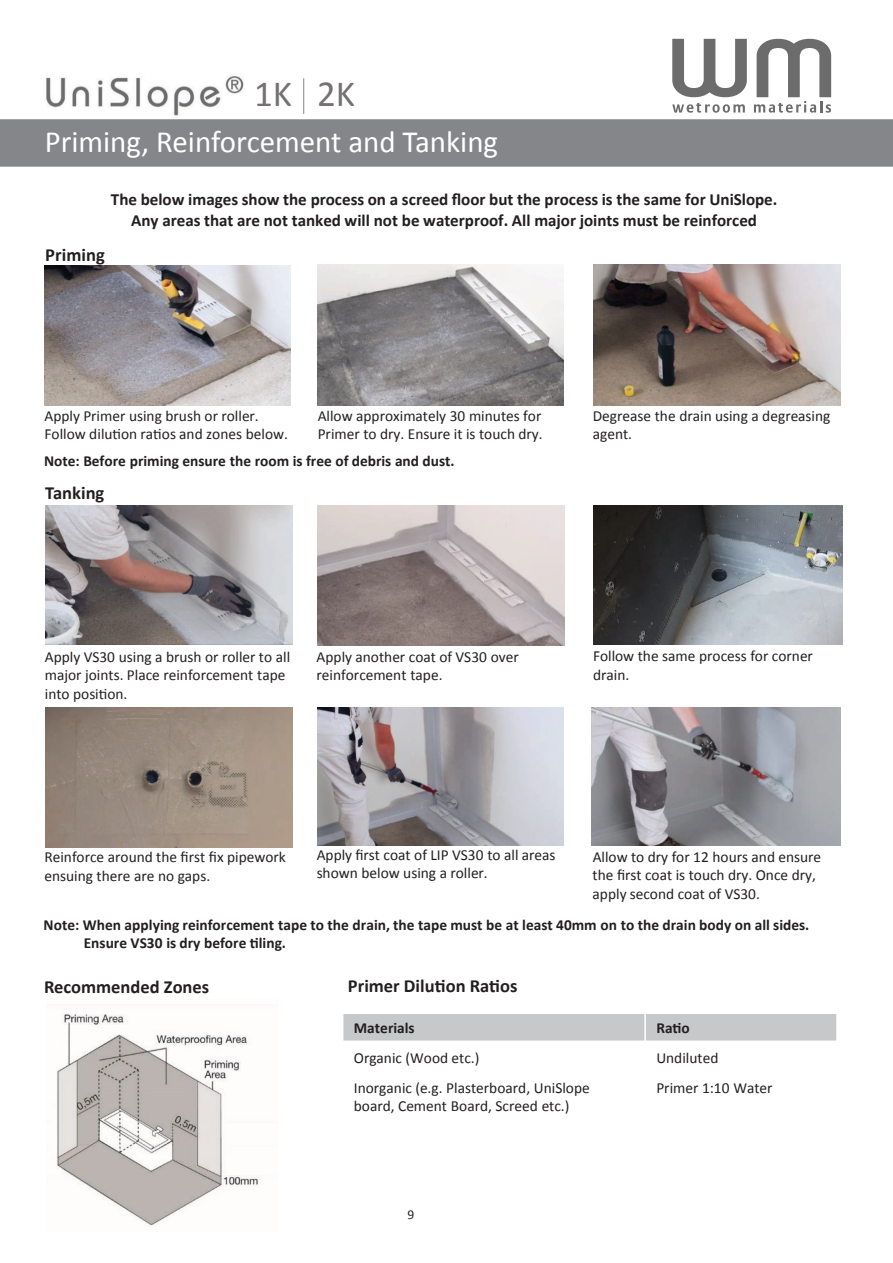
<style>
.page{position:relative;width:893px;height:1263px;background:#fff}
.page>*{position:absolute;margin:0;border:0;box-sizing:border-box;transform-origin:0 0}
.t1{font:37.05px "Calibri";color:#767171}
.t2{font:30.9px "Calibri";color:#fff}
.t3{font:700 18.45px "Calibri";color:#231f20}
.t4{font:700 17.1px/20.4px "Calibri";color:#231f20;text-align:center}
.t5{font:15.45px "Calibri";color:#231f20}
.t6{font:15.3px/18.5px "Calibri";color:#231f20}
.t7{font:700 15.3px/18.5px "Calibri";color:#231f20}
.t8{font:13.5px "Calibri";color:#231f20}
</style>
<div class="page">
<img style="left:56px;top:1014px;width:203px;height:212px">
<img style="left:318px;top:265px;width:246px;height:140px">
<img style="left:44px;top:265px;width:247px;height:141px">
<img style="left:594px;top:265px;width:246px;height:141px">
<img style="left:45px;top:506px;width:248px;height:139px">
<img style="left:317px;top:707px;width:246px;height:139px">
<img style="left:591px;top:708px;width:249px;height:138px">
<img style="left:317px;top:505px;width:247px;height:140px">
<img style="left:45px;top:707px;width:248px;height:140px">
<img style="left:594px;top:505px;width:248px;height:140px">
<div style="left:343px;top:1013px;width:302px;height:30px;background:#c7c8ca"></div>
<div style="left:645px;top:1013px;width:192px;height:30px;background:#c7c8ca"></div>
<hr style="left:644px;top:1012px;width:2px;height:109px;background:#fff">
<div style="left:342px;top:1040px;width:496px;height:5px;background:#fff"></div>
<hr style="left:836px;top:1012px;width:2px;height:109px;background:#fff">
<hr style="left:342px;top:1012px;width:496px;height:2px;background:#fff">
<img style="left:46px;top:76px;width:198px;height:40px">
<hr style="left:303px;top:78px;width:1px;height:36px;background:#848689">
<div style="left:0;top:119px;width:893px;height:48px;background:#848689"></div>
<svg style="left:672px;top:39px;width:75px;height:58px"></svg>
<svg style="left:672px;top:103px;width:73px;height:10px"></svg>
<svg style="left:754px;top:39px;width:77px;height:74px"></svg>
<p class="t1" style="left:254px;top:70px;width:102px">1K 2K</p>
<p class="t2" style="left:45px;top:122px;width:455px">Priming, Reinforcement and Tanking</p>
<p class="t4" style="left:111px;top:189px;width:668px">The below images show the process on a screed floor but the process is the same for UniSlope.<br>Any areas that are not tanked will not be waterproof. All major joints must be reinforced</p>
<p class="t3" style="left:45px;top:243px;width:61px">Priming</p>
<p class="t6" style="left:45px;top:407px;width:245px">Apply Primer using brush or roller.<br>Follow dilution ratios and zones below.</p>
<p class="t6" style="left:318px;top:406px;width:227px">Allow approximately 30 minutes for<br>Primer to dry. Ensure it is touch dry.</p>
<p class="t6" style="left:593px;top:406px;width:239px">Degrease the drain using a degreasing agent.</p>
<p class="t7" style="left:44px;top:452px;width:412px">Note: Before priming ensure the room is free of debris and dust.</p>
<p class="t3" style="left:45px;top:481px;width:61px">Tanking</p>
<p class="t6" style="left:45px;top:647px;width:247px">Apply VS30 using a brush or roller to all major joints. Place reinforcement tape into position.</p>
<p class="t6" style="left:317px;top:647px;width:204px">Apply another coat of VS30 over reinforcement tape.</p>
<p class="t6" style="left:593px;top:647px;width:221px">Follow the same process for corner drain.</p>
<p class="t6" style="left:44px;top:848px;width:243px">Reinforce around the first fix pipework ensuing there are no gaps.</p>
<p class="t6" style="left:317px;top:846px;width:240px">Apply first coat of LIP VS30 to all areas</p>
<p class="t5" style="left:317px;top:863px;width:173px">shown below using a roller.</p>
<p class="t6" style="left:593px;top:847px;width:230px">Allow to dry for 12 hours and ensure the first coat is touch dry. Once dry, apply second coat of VS30.</p>
<p class="t7" style="left:84px;top:915px;width:727px;text-indent:-40px">Note: When applying reinforcement tape to the drain, the tape must be at least 40mm on to the drain body on all sides.<br>Ensure VS30 is dry before tiling.</p>
<p class="t3" style="left:44px;top:975px;width:167px">Recommended Zones</p>
<p class="t3" style="left:348px;top:974px;width:171px">Primer Dilution Ratios</p>
<p class="t7" style="left:354px;top:1019px;width:62px">Materials</p>
<p class="t7" style="left:656px;top:1019px;width:35px">Ratio</p>
<p class="t6" style="left:354px;top:1049px;width:127px">Organic (Wood etc.)</p>
<p class="t6" style="left:656px;top:1049px;width:64px">Undiluted</p>
<p class="t6" style="left:354px;top:1078px;width:237px">Inorganic (e.g. Plasterboard, UniSlope board, Cement Board, Screed etc.)</p>
<p class="t6" style="left:656px;top:1078px;width:118px">Primer 1:10 Water</p>
<p class="t8" style="left:407px;top:1206px;width:8px">9</p>
</div>
